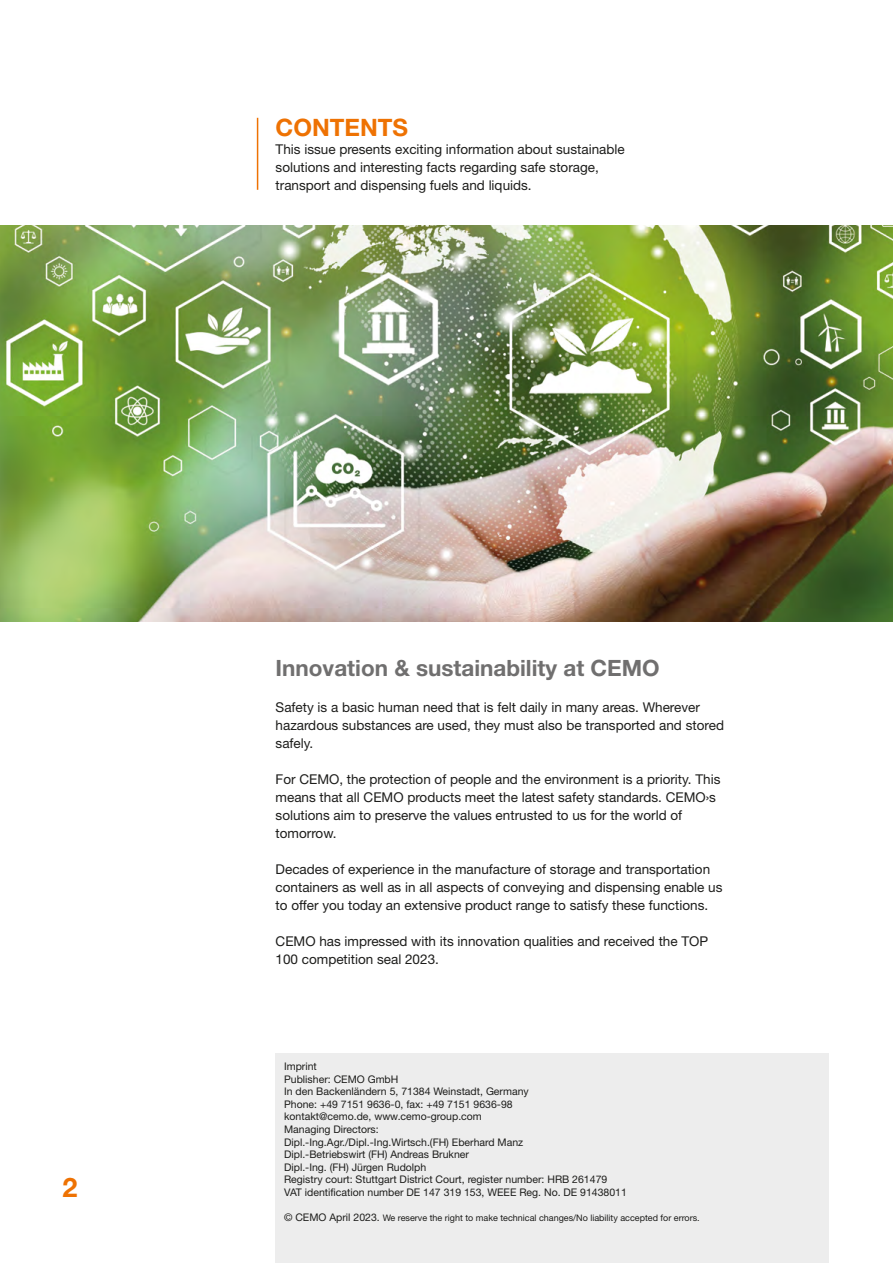
<style>
.page{position:relative;width:893px;height:1263px;background:#fff}
.page>*{position:absolute;margin:0;border:0;box-sizing:border-box;transform-origin:0 0}
.t1{font:700 27px "Helvetica Neue LT Pro";color:#ee7203}
.t2{font:700 24px "Helvetica Neue LT Pro";color:#ee7203}
.t3{font:700 22.5px "Helvetica Neue LT Pro";color:#706f6f}
.t4{font:13.5px/18px "Helvetica Neue LT Pro";color:#1d1d1b}
.t5{font:10.5px/12.6px "Helvetica Neue LT Pro";color:#1d1d1b}
.t6{font:9px "Helvetica Neue LT Pro";color:#1d1d1b}
.s1{font-size:10.5px}
</style>
<div class="page">
<img style="left:0;top:226px;width:893px;height:396px">
<div style="left:276px;top:1054px;width:553px;height:209px;background:#ededed"></div>
<hr style="left:257px;top:118px;width:1px;height:72px;background:#ee7203">
<h1 class="t1" style="left:63px;top:1171px;width:17px">2</h1>
<h2 class="t2" style="left:276px;top:113px;width:134px">CONTENTS</h2>
<p class="t4" style="left:276px;top:140px;width:351px">This issue presents exciting information about sustainable solutions and interesting facts regarding safe storage, transport and dispensing fuels and liquids.</p>
<h3 class="t3" style="left:276px;top:654px;width:386px">Innovation &amp; sustainability at CEMO</h3>
<p class="t4" style="left:276px;top:698px;width:450px">Safety is a basic human need that is felt daily in many areas. Wherever hazardous substances are used, they must also be transported and stored safely.</p>
<p class="t4" style="left:276px;top:770px;width:446px">For CEMO, the protection of people and the environment is a priority. This means that all CEMO products meet the latest safety standards. CEMO›s solutions aim to preserve the values entrusted to us for the world of tomorrow.</p>
<p class="t4" style="left:276px;top:860px;width:448px">Decades of experience in the manufacture of storage and transportation containers as well as in all aspects of conveying and dispensing enable us to offer you today an extensive product range to satisfy these functions.</p>
<p class="t4" style="left:276px;top:932px;width:434px">CEMO has impressed with its innovation qualities and received the TOP<br>100 competition seal 2023.</p>
<p class="t5" style="left:284px;top:1059px;width:344px">Imprint<br>Publisher: CEMO GmbH<br>In den Backenländern 5, 71384 Weinstadt, Germany<br>Phone: +49 7151 9636-0, fax: +49 7151 9636-98<br>kontakt@cemo.de, www.cemo-group.com<br>Managing Directors:<br>Dipl.-Ing.Agr./Dipl.-Ing.Wirtsch.(FH) Eberhard Manz<br>Dipl.-Betriebswirt (FH) Andreas Brukner<br>Dipl.-Ing. (FH) Jürgen Rudolph<br>Registry court: Stuttgart District Court, register number: HRB 261479<br>VAT identification number DE 147 319 153, WEEE Reg. No. DE 91438011</p>
<p class="t6" style="left:284px;top:1212px;width:417px"><span class="s1">© CEMO April 2023.</span> We reserve the right to make technical changes/No liability accepted for errors.</p>
</div>
